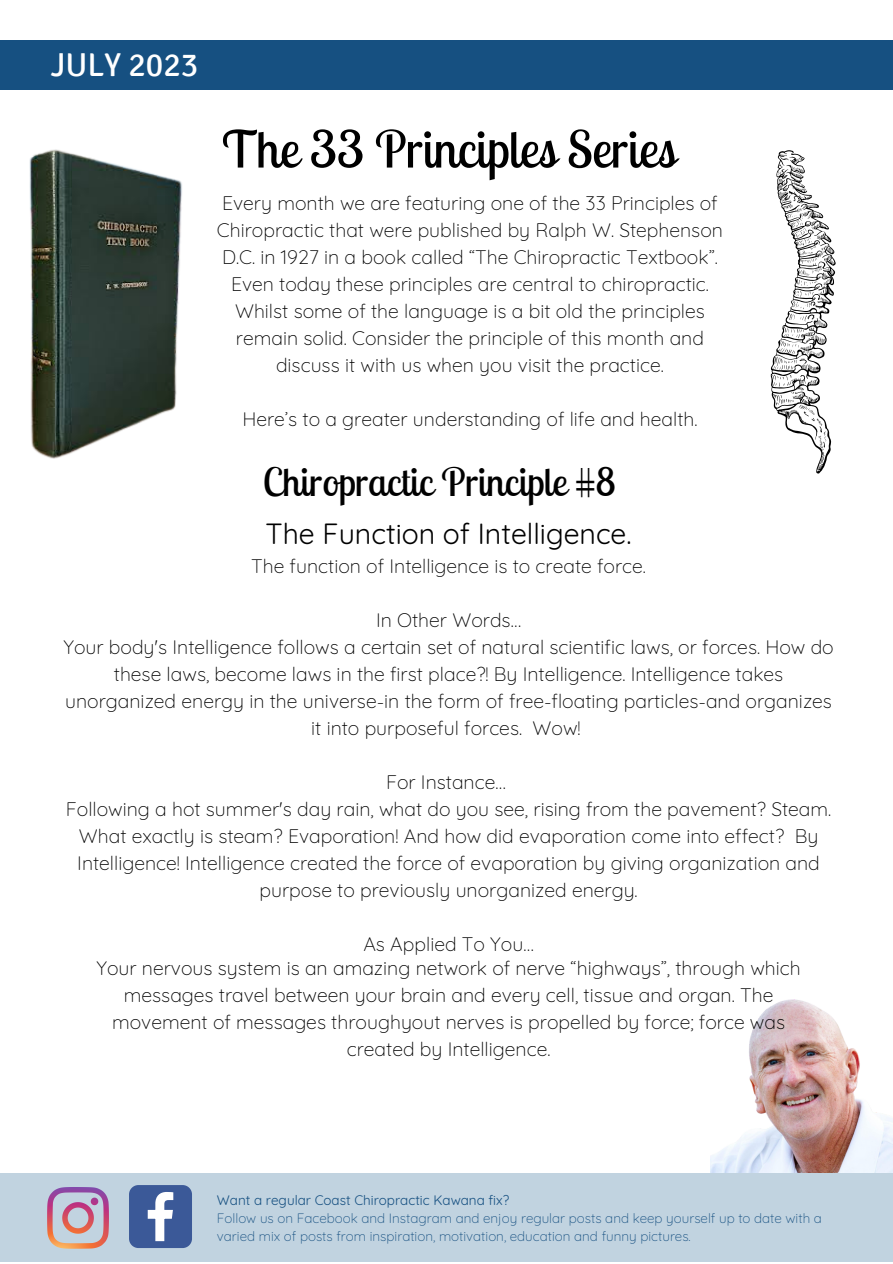
<style>
.page{position:relative;width:893px;height:1264px;background:#fff}
.page>*{position:absolute;margin:0;border:0;box-sizing:border-box;transform-origin:0 0}
.t1{font:51px "Lobster Two";color:#000}
.t2{font:39px "Lobster Two";color:#000}
.t3{font:33px "Signika";color:#fff}
.t4{font:28.5px "Quicksand";color:#000}
.t5{font:300 19.5px/27px "Quicksand";color:#000;text-align:center}
.t6{font:300 13.5px "Quicksand";color:#165081}
.t7{font:13.5px "Quicksand";color:#165081}
</style>
<div class="page">
<img style="left:710px;top:999px;width:182px;height:174px">
<div style="left:0;top:1173px;width:737px;height:88px;background:#c1d3e0"></div>
<div style="left:212px;top:1173px;width:680px;height:88px;background:#c1d3e0"></div>
<svg style="left:47px;top:1187px;width:62px;height:61px"></svg>
<svg style="left:129px;top:1185px;width:63px;height:62px;background:#5d75a9"></svg>
<img style="left:29px;top:149px;width:153px;height:310px">
<svg style="left:770px;top:150px;width:65px;height:324px"></svg>
<div style="left:0;top:40px;width:892px;height:49px;background:#165081"></div>
<p class="t3" style="left:51px;top:45px;width:149px">JULY 2023</p>
<p class="t1" style="left:222px;top:116px;width:455px">The 33 Principles Series</p>
<p class="t5" style="left:217px;top:189px;width:507px">Every month we are featuring one of the 33 Principles of Chiropractic that were published by Ralph W. Stephenson D.C. in 1927 in a book called “The Chiropractic Textbook”.<br>Even today these principles are central to chiropractic.<br>Whilst some of the language is a bit old the principles remain solid. Consider the principle of this month and discuss it with us when you visit the practice.</p>
<p class="t5" style="left:242px;top:405px;width:456px">Here’s to a greater understanding of life and health.</p>
<p class="t2" style="left:263px;top:457px;width:355px">Chiropractic Principle #8</p>
<p class="t4" style="left:265px;top:515px;width:367px">The Function of Intelligence.</p>
<p class="t5" style="left:251px;top:552px;width:396px">The function of Intelligence is to create force.</p>
<p class="t5" style="left:376px;top:606px;width:146px">In Other Words…</p>
<p class="t5" style="left:63px;top:633px;width:771px">Your body's Intelligence follows a certain set of natural scientific laws, or forces. How do these laws, become laws in the first place?! By Intelligence. Intelligence takes unorganized energy in the universe-in the form of free-floating particles-and organizes it into purposeful forces. Wow!</p>
<p class="t5" style="left:386px;top:768px;width:121px">For Instance…</p>
<p class="t5" style="left:66px;top:795px;width:767px">Following a hot summer's day rain, what do you see, rising from the pavement? Steam.<br>What exactly is steam? Evaporation! And how did evaporation come into effect? By Intelligence! Intelligence created the force of evaporation by giving organization and purpose to previously unorganized energy.</p>
<p class="t5" style="left:363px;top:930px;width:172px">As Applied To You…</p>
<p class="t5" style="left:96px;top:954px;width:705px">Your nervous system is an amazing network of nerve “highways”, through which messages travel between your brain and every cell, tissue and organ. The movement of messages throughyout nerves is propelled by force; force was created by Intelligence.</p>
<p class="t7" style="left:217px;top:1191px;width:294px">Want a regular Coast Chiropractic Kawana fix?</p>
<p class="t6" style="left:217px;top:1209px;width:606px">Follow us on Facebook and Instagram and enjoy regular posts and keep yourself up to date with a</p>
<p class="t6" style="left:217px;top:1227px;width:475px">varied mix of posts from inspiration, motivation, education and funny pictures.</p>
</div>
